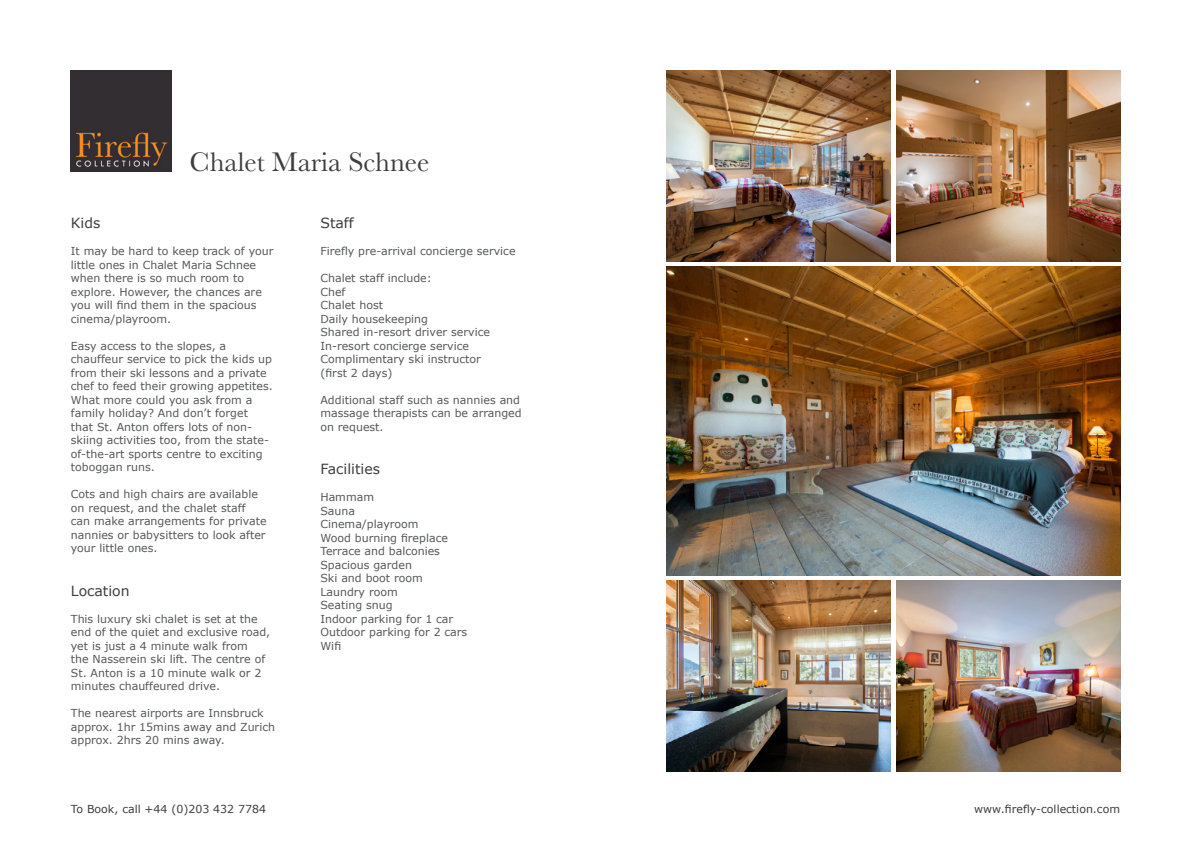
<style>
.page{position:relative;width:1191px;height:842px;background:#fff}
.page>*{position:absolute;margin:0;border:0;box-sizing:border-box;transform-origin:0 0}
.t1{font:28px "Baskerville";color:#3e3e3f}
.t2{font:14px "Verdana";color:#3e3e3f}
.t3{font:11px/13.5px "Verdana";color:#57585a}
.t4{font:11px "Verdana";color:#3e3e3f}
</style>
<div class="page">
<img style="left:71px;top:71px;width:101px;height:101px">
<img style="left:666px;top:267px;width:454px;height:308px">
<img style="left:896px;top:581px;width:224px;height:190px">
<img style="left:666px;top:581px;width:224px;height:190px">
<img style="left:666px;top:71px;width:224px;height:190px">
<img style="left:896px;top:71px;width:224px;height:190px">
<p class="t1" style="left:190px;top:145px;width:241px">Chalet Maria Schnee</p>
<p class="t2" style="left:71px;top:214px;width:31px">Kids</p>
<p class="t3" style="left:71px;top:244px;width:204px">It may be hard to keep track of your little ones in Chalet Maria Schnee when there is so much room to explore. However, the chances are you will find them in the spacious cinema/playroom.</p>
<p class="t3" style="left:71px;top:339px;width:203px">Easy access to the slopes, a chauffeur service to pick the kids up from their ski lessons and a private chef to feed their growing appetites.<br>What more could you ask from a family holiday? And don’t forget that St. Anton offers lots of non&shy;skiing activities too, from the state&shy;of-the-art sports centre to exciting toboggan runs.</p>
<p class="t3" style="left:71px;top:487px;width:197px">Cots and high chairs are available on request, and the chalet staff can make arrangements for private nannies or babysitters to look after your little ones.</p>
<p class="t2" style="left:71px;top:582px;width:60px">Location</p>
<p class="t3" style="left:71px;top:612px;width:201px">This luxury ski chalet is set at the end of the quiet and exclusive road, yet is just a 4 minute walk from<br>the Nasserein ski lift. The centre of<br>St. Anton is a 10 minute walk or 2 minutes chauffeured drive.</p>
<p class="t3" style="left:71px;top:707px;width:206px">The nearest airports are Innsbruck approx. 1hr 15mins away and Zurich approx. 2hrs 20 mins away.</p>
<p class="t4" style="left:71px;top:802px;width:197px">To Book, call +44 (0)203 432 7784</p>
<p class="t2" style="left:320px;top:214px;width:35px">Staff</p>
<p class="t3" style="left:320px;top:244px;width:197px">Firefly pre-arrival concierge service</p>
<p class="t3" style="left:320px;top:271px;width:113px">Chalet staff include:</p>
<p class="t3" style="left:320px;top:285px;width:27px">Chef</p>
<p class="t3" style="left:320px;top:298px;width:64px">Chalet host</p>
<p class="t3" style="left:320px;top:312px;width:109px">Daily housekeeping</p>
<p class="t3" style="left:320px;top:325px;width:171px">Shared in-resort driver service</p>
<p class="t3" style="left:320px;top:339px;width:150px">In-resort concierge service</p>
<p class="t3" style="left:320px;top:352px;width:162px">Complimentary ski instructor</p>
<p class="t3" style="left:320px;top:366px;width:73px">(first 2 days)</p>
<p class="t3" style="left:320px;top:393px;width:203px">Additional staff such as nannies and massage therapists can be arranged on request.</p>
<p class="t2" style="left:320px;top:460px;width:61px">Facilities</p>
<p class="t3" style="left:320px;top:491px;width:55px">Hammam</p>
<p class="t3" style="left:320px;top:504px;width:36px">Sauna</p>
<p class="t3" style="left:320px;top:518px;width:100px">Cinema/playroom</p>
<p class="t3" style="left:320px;top:531px;width:129px">Wood burning fireplace</p>
<p class="t3" style="left:320px;top:545px;width:121px">Terrace and balconies</p>
<p class="t3" style="left:320px;top:558px;width:93px">Spacious garden</p>
<p class="t3" style="left:320px;top:572px;width:104px">Ski and boot room</p>
<p class="t3" style="left:320px;top:585px;width:79px">Laundry room</p>
<p class="t3" style="left:320px;top:599px;width:74px">Seating snug</p>
<p class="t3" style="left:320px;top:612px;width:134px">Indoor parking for 1 car</p>
<p class="t3" style="left:320px;top:626px;width:148px">Outdoor parking for 2 cars</p>
<p class="t3" style="left:320px;top:639px;width:22px">Wifi</p>
<p class="t4" style="left:974px;top:802px;width:147px">www.firefly-collection.com</p>
</div>
